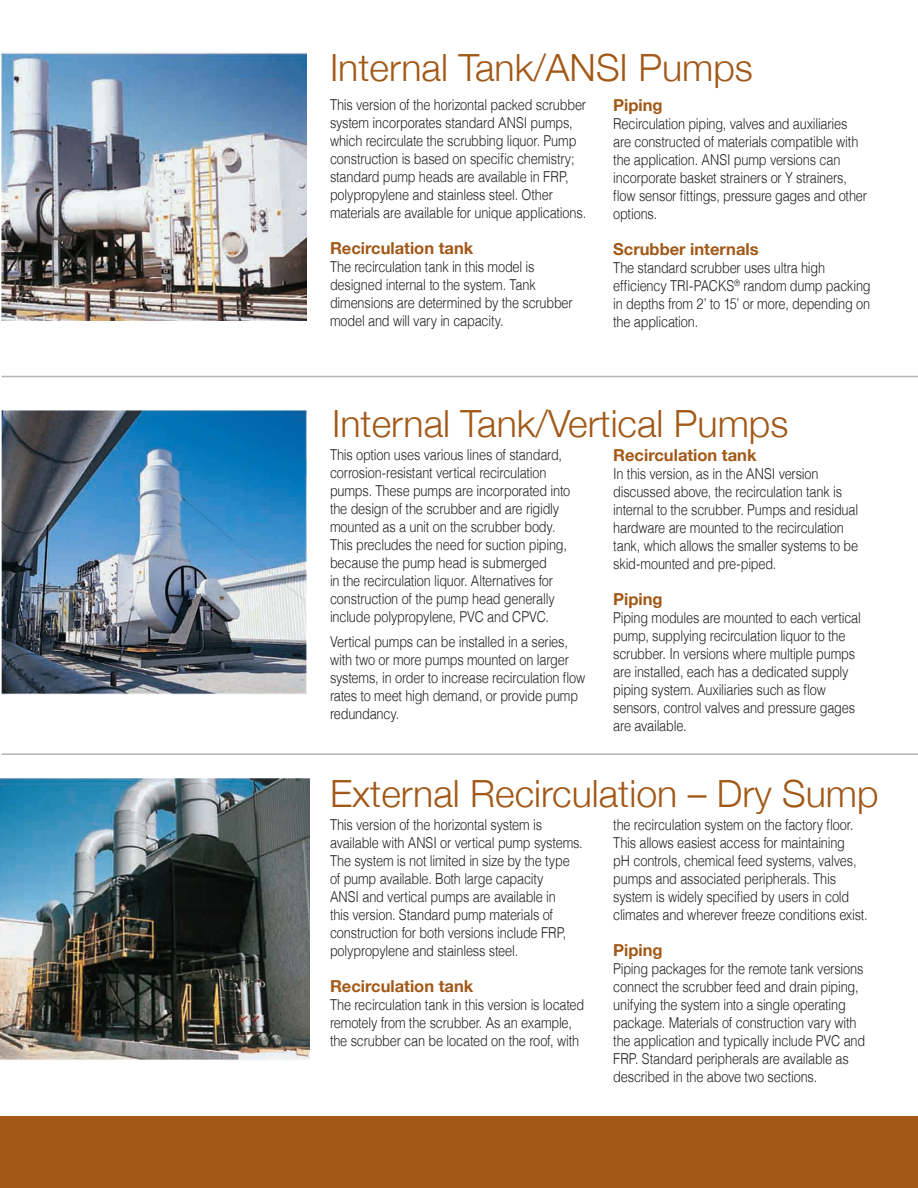
<style>
.page{position:relative;width:918px;height:1188px;background:#fff}
.page>*{position:absolute;margin:0;border:0;box-sizing:border-box;transform-origin:0 0}
.t1{font:300 37.5px "Helvetica Neue";color:#a25817}
.t2{font:700 16.5px "Helvetica Neue";color:#a25817}
.t3{font:300 15px/18px "Helvetica";letter-spacing:-.015em;color:#231f20;scale:.85 1}
</style>
<div class="page">
<div style="left:0;top:1117px;width:918px;height:71px;background:#a25817"></div>
<img style="left:2px;top:53px;width:304px;height:268px">
<img style="left:2px;top:411px;width:304px;height:283px">
<img style="left:0;top:778px;width:309px;height:282px">
<hr style="left:2px;top:376px;width:916px;height:1px;background:#b4b5b8">
<hr style="left:2px;top:753px;width:916px;height:2px;background:#b4b5b8">
<h1 class="t1" style="left:330px;top:37px;width:424px">Internal Tank/ANSI Pumps</h1>
<p class="t3" style="left:330px;top:95px;width:303px">This version of the horizontal packed scrubber system incorporates standard ANSI pumps, which recirculate the scrubbing liquor. Pump construction is based on specific chemistry; standard pump heads are available in FRP, polypropylene and stainless steel. Other materials are available for unique applications.</p>
<p class="t2" style="left:330px;top:235px;width:145px">Recirculation tank</p>
<p class="t3" style="left:330px;top:257px;width:287px">The recirculation tank in this model is designed internal to the system. Tank dimensions are determined by the scrubber model and will vary in capacity.</p>
<p class="t2" style="left:613px;top:93px;width:51px">Piping</p>
<p class="t3" style="left:613px;top:114px;width:300px">Recirculation piping, valves and auxiliaries are constructed of materials compatible with the application. ANSI pump versions can incorporate basket strainers or Y strainers, flow sensor fittings, pressure gages and other options.</p>
<p class="t2" style="left:613px;top:237px;width:147px">Scrubber internals</p>
<p class="t3" style="left:613px;top:258px;width:304px">The standard scrubber uses ultra high efficiency TRI-PACKS<sup>®</sup> random dump packing in depths from 2’ to 15’ or more, depending on the application.</p>
<h1 class="t1" style="left:332px;top:393px;width:458px">Internal Tank/Vertical Pumps</h1>
<p class="t3" style="left:330px;top:444px;width:284px">This option uses various lines of standard, corrosion-resistant vertical recirculation pumps. These pumps are incorporated into the design of the scrubber and are rigidly mounted as a unit on the scrubber body.<br>This precludes the need for suction piping, because the pump head is submerged<br>in the recirculation liquor. Alternatives for construction of the pump head generally include polypropylene, PVC and CPVC.</p>
<p class="t3" style="left:330px;top:632px;width:302px">Vertical pumps can be installed in a series, with two or more pumps mounted on larger systems, in order to increase recirculation flow rates to meet high demand, or provide pump redundancy.</p>
<p class="t2" style="left:613px;top:442px;width:145px">Recirculation tank</p>
<p class="t3" style="left:613px;top:463px;width:290px">In this version, as in the ANSI version discussed above, the recirculation tank is internal to the scrubber. Pumps and residual hardware are mounted to the recirculation tank, which allows the smaller systems to be skid-mounted and pre-piped.</p>
<p class="t2" style="left:613px;top:586px;width:51px">Piping</p>
<p class="t3" style="left:613px;top:607px;width:293px">Piping modules are mounted to each vertical pump, supplying recirculation liquor to the scrubber. In versions where multiple pumps are installed, each has a dedicated supply piping system. Auxiliaries such as flow sensors, control valves and pressure gages are available.</p>
<h1 class="t1" style="left:330px;top:764px;width:550px">External Recirculation – Dry Sump</h1>
<p class="t3" style="left:330px;top:814px;width:299px">This version of the horizontal system is available with ANSI or vertical pump systems.<br>The system is not limited in size by the type of pump available. Both large capacity<br>ANSI and vertical pumps are available in<br>this version. Standard pump materials of construction for both versions include FRP, polypropylene and stainless steel.</p>
<p class="t2" style="left:330px;top:973px;width:145px">Recirculation tank</p>
<p class="t3" style="left:330px;top:994px;width:301px">The recirculation tank in this version is located remotely from the scrubber. As an example, the scrubber can be located on the roof, with</p>
<p class="t3" style="left:613px;top:814px;width:301px">the recirculation system on the factory floor.<br>This allows easiest access for maintaining<br>pH controls, chemical feed systems, valves, pumps and associated peripherals. This system is widely specified by users in cold climates and wherever freeze conditions exist.</p>
<p class="t2" style="left:613px;top:937px;width:51px">Piping</p>
<p class="t3" style="left:613px;top:958px;width:298px">Piping packages for the remote tank versions connect the scrubber feed and drain piping, unifying the system into a single operating package. Materials of construction vary with the application and typically include PVC and FRP. Standard peripherals are available as described in the above two sections.</p>
</div>
